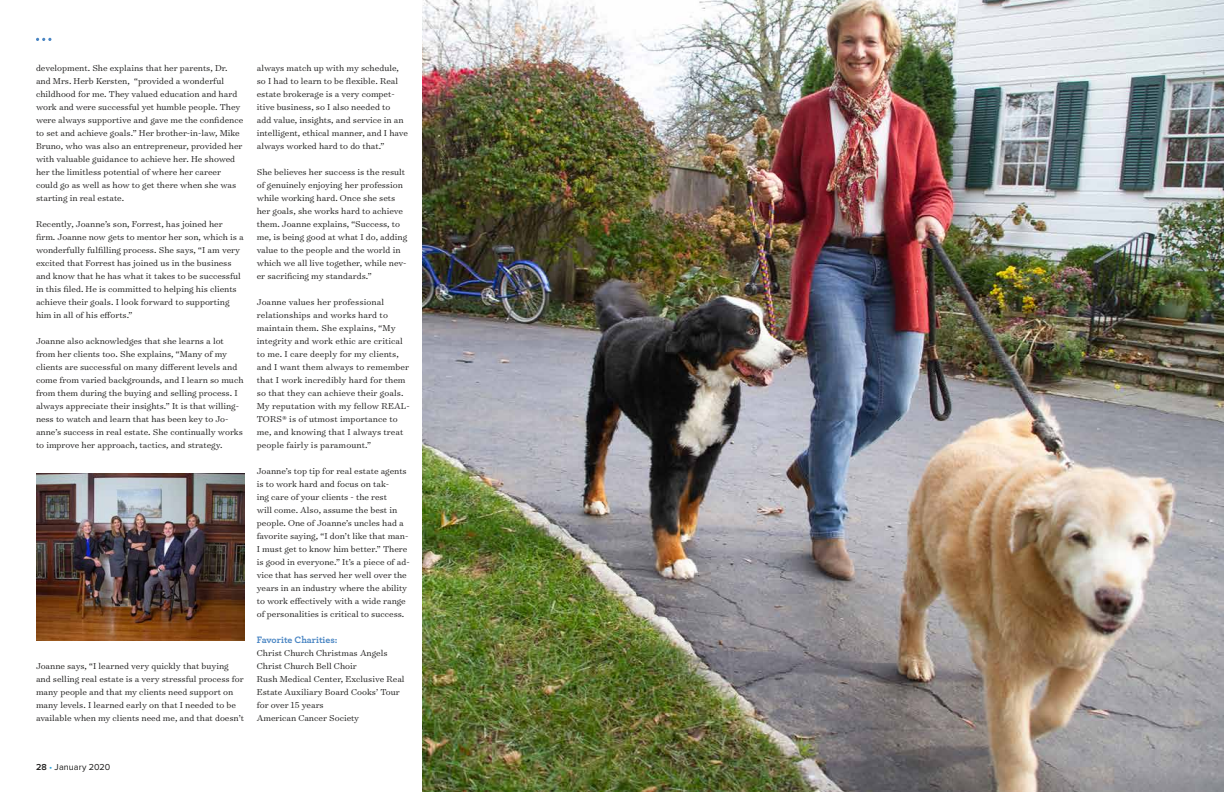
<style>
.page{position:relative;width:1224px;height:792px;background:#fff}
.page>*{position:absolute;margin:0;border:0;box-sizing:border-box;transform-origin:0 0}
.t1{font:300 9.8px/13px "Surveyor Text";color:#1c1b1a}
.t2{font:700 9.8px "Archer Pro";color:#4985c3}
.t3{font:9px "Proxima Nova";letter-spacing:.01em;color:#1c1b1a}
.s1{font-weight:600}
.s2{color:#2ea5dc}
</style>
<div class="page">
<img style="left:422px;top:0;width:802px;height:792px">
<img style="left:36px;top:473px;width:209px;height:167px">
<svg style="left:36px;top:38px;width:15px;height:3px"></svg>
<p class="t1" style="left:36px;top:61px;width:209px">development. She explains that her parents, Dr. and Mrs. Herb Kersten, “provided a wonderful childhood for me. They valued education and hard work and were successful yet humble people. They were always supportive and gave me the confidence to set and achieve goals.” Her brother-in-law, Mike Bruno, who was also an entrepreneur, provided her with valuable guidance to achieve her. He showed her the limitless potential of where her career could go as well as how to get there when she was starting in real estate.</p>
<p class="t1" style="left:36px;top:217px;width:209px">Recently, Joanne’s son, Forrest, has joined her firm. Joanne now gets to mentor her son, which is a wonderfully fulfilling process. She says, “I am very excited that Forrest has joined us in the business and know that he has what it takes to be successful in this filed. He is committed to helping his clients achieve their goals. I look forward to supporting him in all of his efforts.”</p>
<p class="t1" style="left:36px;top:334px;width:209px">Joanne also acknowledges that she learns a lot from her clients too. She explains, “Many of my clients are successful on many different levels and come from varied backgrounds, and I learn so much from them during the buying and selling process. I always appreciate their insights.” It is that willing&shy;ness to watch and learn that has been key to Jo&shy;anne’s success in real estate. She continually works to improve her approach, tactics, and strategy.</p>
<p class="t1" style="left:36px;top:659px;width:210px">Joanne says, “I learned very quickly that buying and selling real estate is a very stressful process for many people and that my clients need support on many levels. I learned early on that I needed to be available when my clients need me, and that doesn’t</p>
<p class="t1" style="left:257px;top:61px;width:153px">always match up with my schedule, so I had to learn to be flexible. Real estate brokerage is a very compet&shy;itive business, so I also needed to<br>add value, insights, and service in an intelligent, ethical manner, and I have always worked hard to do that.”</p>
<p class="t1" style="left:257px;top:165px;width:152px">She believes her success is the result of genuinely enjoying her profession while working hard. Once she sets her goals, she works hard to achieve them. Joanne explains, “Success, to me, is being good at what I do, adding value to the people and the world in which we all live together, while nev&shy;er sacrificing my standards.”</p>
<p class="t1" style="left:257px;top:295px;width:154px">Joanne values her professional relationships and works hard to maintain them. She explains, “My integrity and work ethic are critical to me. I care deeply for my clients, and I want them always to remember that I work incredibly hard for them so that they can achieve their goals.<br>My reputation with my fellow REAL-TORS® is of utmost importance to me, and knowing that I always treat people fairly is paramount.”</p>
<p class="t1" style="left:257px;top:464px;width:155px">Joanne’s top tip for real estate agents is to work hard and focus on tak-<br>ing care of your clients - the rest<br>will come. Also, assume the best in people. One of Joanne’s uncles had a favorite saying, “I don’t like that man-I must get to know him better.” There is good in everyone.” It’s a piece of ad&shy;vice that has served her well over the years in an industry where the ability to work effectively with a wide range of personalities is critical to success.</p>
<p class="t2" style="left:257px;top:632px;width:82px">Favorite Charities:</p>
<p class="t1" style="left:257px;top:646px;width:149px">Christ Church Christmas Angels<br>Christ Church Bell Choir<br>Rush Medical Center, Exclusive Real<br>Estate Auxiliary Board Cooks’ Tour for over 15 years<br>American Cancer Society</p>
<p class="t3" style="left:36px;top:762px;width:76px"><span class="s1">28</span> <span class="s2">•</span> January 2020</p>
</div>
